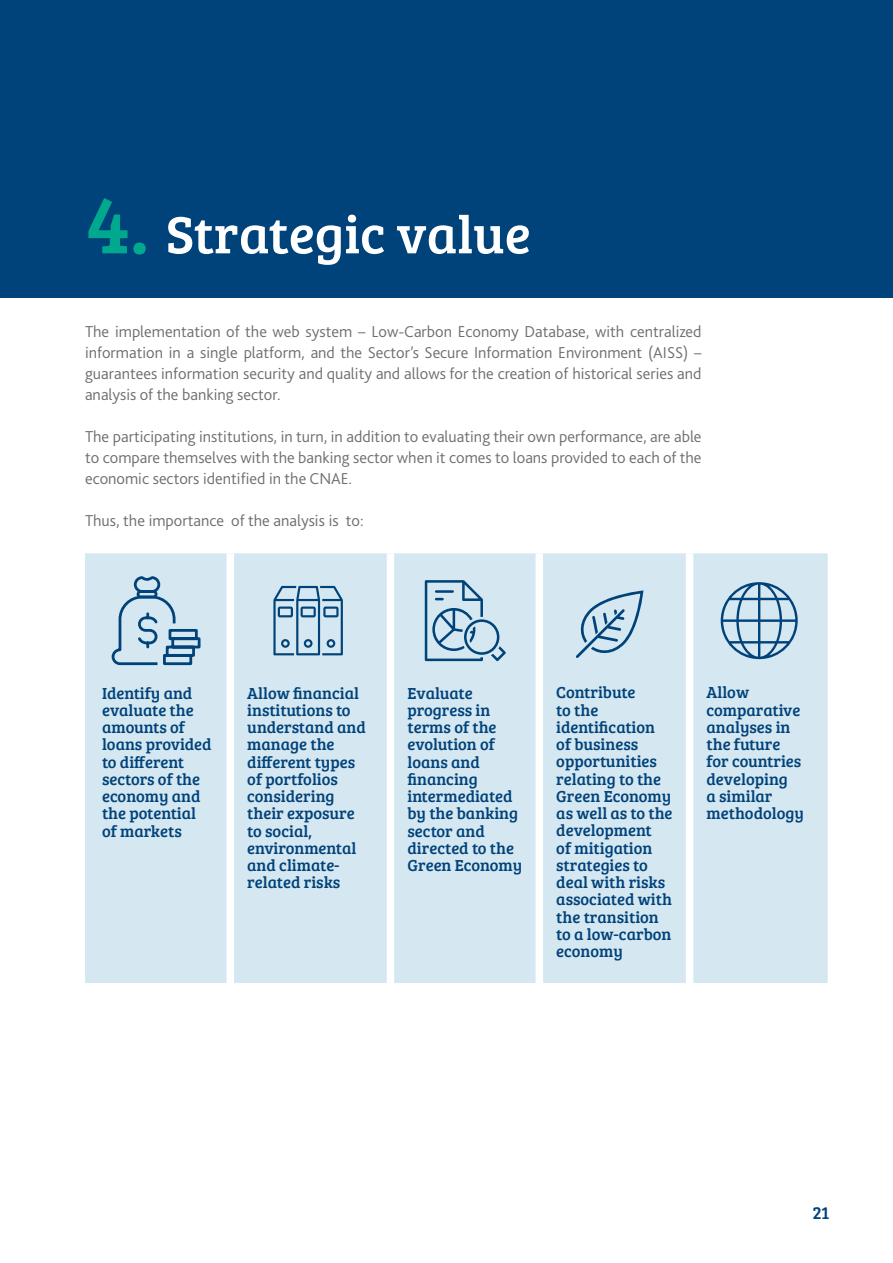
<style>
.page{position:relative;width:893px;height:1263px;background:#fff}
.page>*{position:absolute;margin:0;border:0;box-sizing:border-box;transform-origin:0 0}
.t1{font:54px "Bree Serif";color:#fff}
.t2{font:18px "Bree Serif";color:#00427a}
.t3{font:16.5px/17.2px "Bree Serif";color:#00427a}
.t4{font:300 16.5px/21px "Bliss 2";color:#6d6e71;text-align:justify}
.s1{font-size:84px;color:#00a88e}
</style>
<div class="page">
<div style="left:0;top:0;width:893px;height:298px;background:#00427a"></div>
<div style="left:85px;top:553px;width:743px;height:430px;background:#d5e7f0"></div>
<div style="left:227px;top:553px;width:7px;height:430px;background:#fff"></div>
<div style="left:387px;top:553px;width:7px;height:430px;background:#fff"></div>
<div style="left:536px;top:553px;width:7px;height:430px;background:#fff"></div>
<div style="left:686px;top:553px;width:7px;height:430px;background:#fff"></div>
<svg style="left:110px;top:575px;width:92px;height:91px"></svg>
<svg style="left:425px;top:580px;width:81px;height:81px"></svg>
<svg style="left:273px;top:586px;width:70px;height:69px"></svg>
<svg style="left:721px;top:582px;width:77px;height:77px"></svg>
<svg style="left:576px;top:590px;width:67px;height:68px"></svg>
<h1 class="t1" style="left:85px;top:195px;width:447px"><span class="s1">4.</span> Strategic value</h1>
<p class="t4" style="left:85px;top:321px;width:618px">The implementation of the web system – Low-Carbon Economy Database, with centralized information in a single platform, and the Sector’s Secure Information Environment (AISS) – guarantees information security and quality and allows for the creation of historical series and analysis of the banking sector.</p>
<p class="t4" style="left:85px;top:426px;width:618px">The participating institutions, in turn, in addition to evaluating their own performance, are able to compare themselves with the banking sector when it comes to loans provided to each of the economic sectors identified in the CNAE.</p>
<p class="t4" style="left:85px;top:510px;width:280px">Thus, the importance of the analysis is to:</p>
<p class="t3" style="left:102px;top:683px;width:111px">Identify and evaluate the amounts of loans provided to different sectors of the economy and the potential of markets</p>
<p class="t3" style="left:247px;top:683px;width:120px">Allow financial institutions to understand and manage the different types of portfolios considering their exposure to social, environmental and climate&shy;related risks</p>
<p class="t3" style="left:407px;top:683px;width:116px">Evaluate progress in terms of the evolution of loans and financing intermediated by the banking sector and directed to the<br>Green Economy</p>
<p class="t3" style="left:556px;top:683px;width:118px">Contribute<br>to the identification of business opportunities relating to the<br>Green Economy as well as to the development<br>of mitigation strategies to deal with risks associated with the transition to a low-carbon economy</p>
<p class="t3" style="left:706px;top:683px;width:99px">Allow comparative analyses in the future for countries developing<br>a similar methodology</p>
<p class="t2" style="left:812px;top:1200px;width:18px">21</p>
</div>
